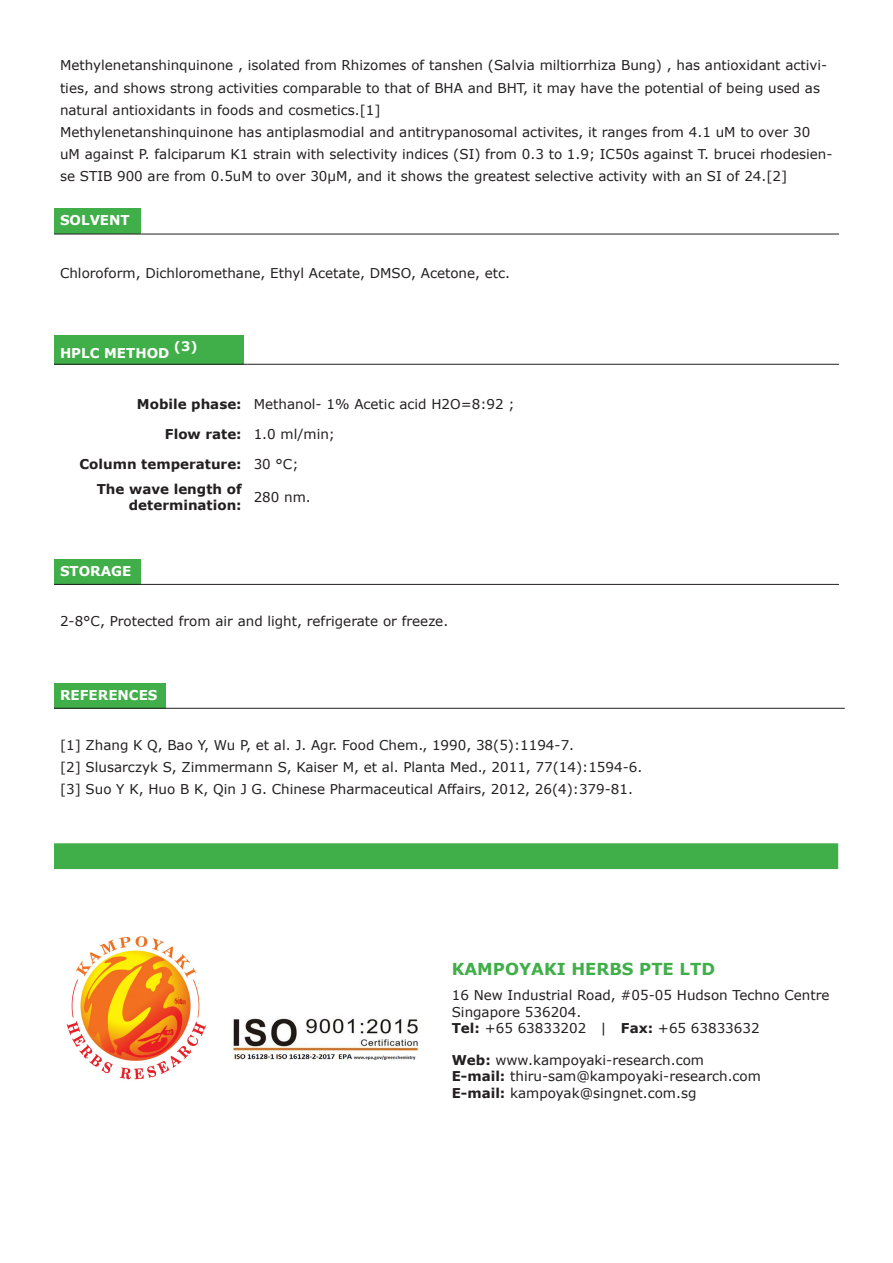
<style>
.page{position:relative;width:893px;height:1263px;background:#fff}
.page>*{position:absolute;margin:0;border:0;box-sizing:border-box;transform-origin:0 0}
.t1{font:700 16.5px "Verdana";color:#40ae49}
.t2{font:13.5px/22.2px "Verdana";color:#231f20}
.t3{font:700 13.5px/16.2px "Verdana";color:#231f20;text-align:right}
.t4{font:700 13.5px "Verdana";color:#fff}
.t5{font:700 13.05px "Verdana";color:#fff}
.s1{font-weight:700}
</style>
<div class="page">
<div style="left:54px;top:209px;width:86px;height:25px;background:#40ae49"></div>
<hr style="left:54px;top:234px;width:86px;height:1px;background:#231f20">
<hr style="left:140px;top:234px;width:699px;height:1px;background:#231f20">
<div style="left:54px;top:335px;width:189px;height:29px;background:#40ae49"></div>
<hr style="left:54px;top:364px;width:189px;height:1px;background:#231f20">
<hr style="left:248px;top:364px;width:591px;height:1px;background:#231f20">
<div style="left:54px;top:559px;width:86px;height:25px;background:#40ae49"></div>
<hr style="left:54px;top:584px;width:86px;height:1px;background:#231f20">
<hr style="left:140px;top:584px;width:699px;height:1px;background:#231f20">
<div style="left:54px;top:683px;width:112px;height:25px;background:#40ae49"></div>
<hr style="left:54px;top:708px;width:112px;height:1px;background:#231f20">
<hr style="left:166px;top:708px;width:679px;height:1px;background:#231f20">
<div style="left:54px;top:843px;width:784px;height:26px;background:#40ae49"></div>
<img style="left:66px;top:936px;width:140px;height:144px">
<img style="left:232px;top:1018px;width:187px;height:42px">
<p class="t2" style="left:60px;top:55px;width:769px">Methylenetanshinquinone , isolated from Rhizomes of tanshen (Salvia miltiorrhiza Bung) , has antioxidant activi&shy;ties, and shows strong activities comparable to that of BHA and BHT, it may have the potential of being used as natural antioxidants in foods and cosmetics.[1]</p>
<p class="t2" style="left:60px;top:121px;width:774px">Methylenetanshinquinone has antiplasmodial and antitrypanosomal activites, it ranges from 4.1 uM to over 30 uM against P. falciparum K1 strain with selectivity indices (SI) from 0.3 to 1.9; IC50s against T. brucei rhodesien&shy;se STIB 900 are from 0.5uM to over 30μM, and it shows the greatest selective activity with an SI of 24.[2]</p>
<p class="t4" style="left:60px;top:212px;width:71px">SOLVENT</p>
<p class="t2" style="left:60px;top:262px;width:452px">Chloroform, Dichloromethane, Ethyl Acetate, DMSO, Acetone, etc.</p>
<p class="t4" style="left:60px;top:345px;width:111px">HPLC METHOD</p>
<p class="t5" style="left:174px;top:337px;width:25px">(3)</p>
<p class="t3" style="left:137px;top:396px;width:106px">Mobile phase:</p>
<p class="t2" style="left:254px;top:393px;width:262px">Methanol- 1% Acetic acid H2O=8:92 ;</p>
<p class="t3" style="left:165px;top:426px;width:78px">Flow rate:</p>
<p class="t2" style="left:254px;top:423px;width:83px">1.0 ml/min;</p>
<p class="t3" style="left:80px;top:456px;width:164px">Column temperature:</p>
<p class="t2" style="left:254px;top:453px;width:46px">30 °C;</p>
<p class="t3" style="left:97px;top:481px;width:146px">The wave length of determination:</p>
<p class="t2" style="left:254px;top:486px;width:59px">280 nm.</p>
<p class="t4" style="left:60px;top:562px;width:73px">STORAGE</p>
<p class="t2" style="left:60px;top:610px;width:390px">2-8°C, Protected from air and light, refrigerate or freeze.</p>
<p class="t4" style="left:60px;top:686px;width:99px">REFERENCES</p>
<p class="t2" style="left:60px;top:734px;width:516px">[1] Zhang K Q, Bao Y, Wu P, et al. J. Agr. Food Chem., 1990, 38(5):1194-7.</p>
<p class="t2" style="left:60px;top:756px;width:584px">[2] Slusarczyk S, Zimmermann S, Kaiser M, et al. Planta Med., 2011, 77(14):1594-6.</p>
<p class="t2" style="left:60px;top:778px;width:574px">[3] Suo Y K, Huo B K, Qin J G. Chinese Pharmaceutical Affairs, 2012, 26(4):379-81.</p>
<p class="t1" style="left:452px;top:958px;width:265px">KAMPOYAKI HERBS PTE LTD</p>
<p class="t2" style="left:452px;top:984px;width:379px">16 New Industrial Road, #05-05 Hudson Techno Centre</p>
<p class="t2" style="left:452px;top:1001px;width:131px">Singapore 536204.</p>
<p class="t2" style="left:452px;top:1017px;width:309px"><span class="s1">Tel:</span> +65 63833202 | <span class="s1">Fax:</span> +65 63833632</p>
<p class="t2" style="left:452px;top:1049px;width:254px"><span class="s1">Web:</span> www.kampoyaki-research.com</p>
<p class="t2" style="left:452px;top:1065px;width:311px"><span class="s1">E-mail:</span> thiru-sam@kampoyaki-research.com</p>
<p class="t2" style="left:452px;top:1082px;width:246px"><span class="s1">E-mail:</span> kampoyak@singnet.com.sg</p>
</div>
